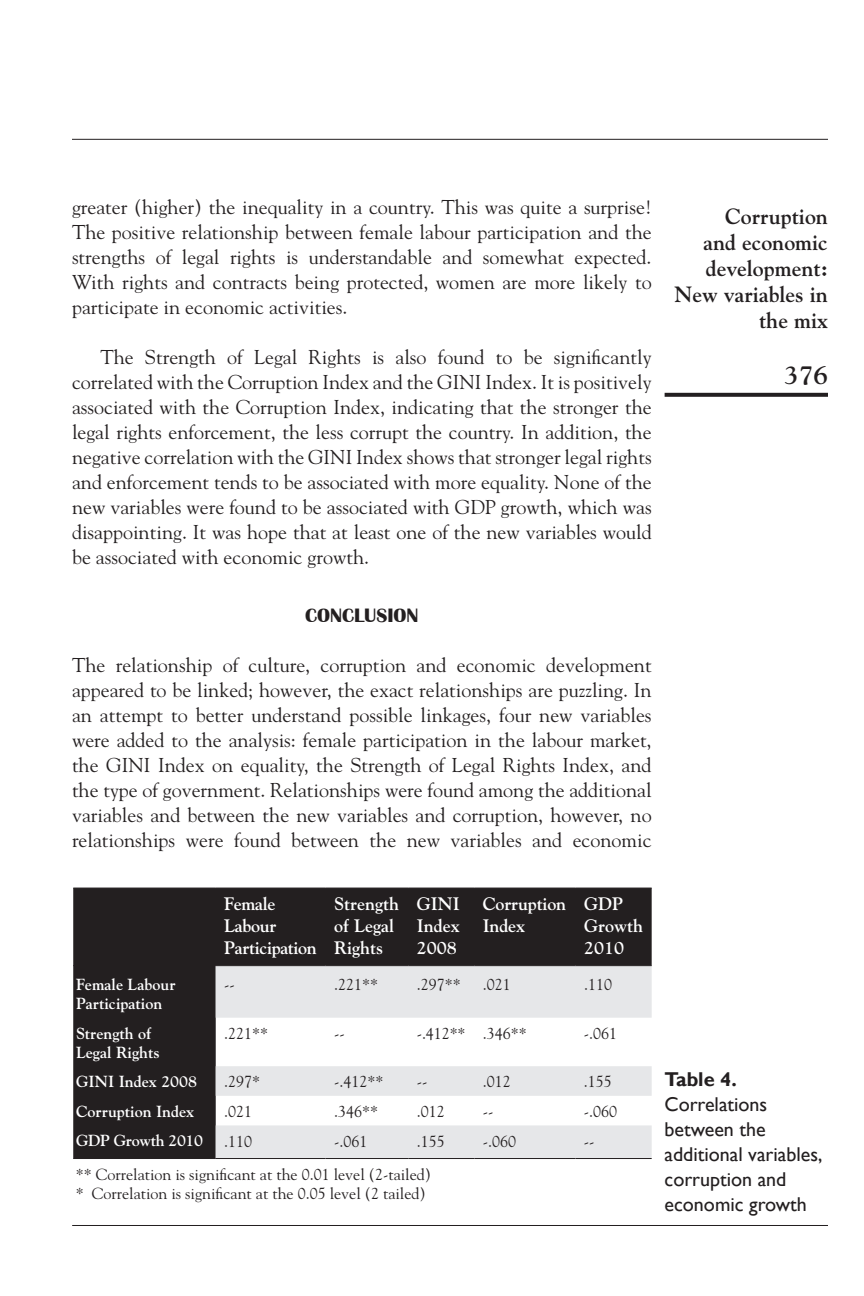
<style>
.page{position:relative;width:864px;height:1296px;background:#fff}
.page>*{position:absolute;margin:0;border:0;box-sizing:border-box;transform-origin:0 0}
.t1{font:700 26px "Goudy";color:#231f20}
.t2{font:700 22px/26px "Goudy";color:#231f20;text-align:right}
.t3{font:20px/25px "Goudy";color:#231f20;text-align:justify}
.t4{font:20px/25px "Gill Sans";color:#231f20}
.t5{font:700 20px "Britannic";color:#231f20}
.t6{font:700 20px "Gill Sans";letter-spacing:-.005em;color:#231f20}
.t7{font:700 18px/21.6px "Goudy";color:#fff}
.t8{font:700 18px/21.6px "Goudy";letter-spacing:-.02em;color:#fff}
.t9{font:16px/19.2px "Goudy";color:#231f20}
.t10{font:700 16px/19.2px "Goudy";color:#fff}
.t11{font:700 16px "Goudy";letter-spacing:-.02em;color:#fff}
</style>
<div class="page">
<hr style="left:72px;top:139px;width:756px;height:1px;background:#231f20">
<svg style="left:665px;top:393px;width:163px;height:4px"></svg>
<div style="left:73px;top:889px;width:579px;height:269px;background:#231f20"></div>
<svg style="left:216px;top:966px;width:436px;height:192px;fill:#e6e7e9"></svg>
<hr style="left:73px;top:888px;width:143px;height:1px;background:#231f20">
<hr style="left:216px;top:888px;width:110px;height:1px;background:#231f20">
<hr style="left:326px;top:888px;width:82px;height:1px;background:#231f20">
<hr style="left:408px;top:888px;width:66px;height:1px;background:#231f20">
<hr style="left:474px;top:888px;width:102px;height:1px;background:#231f20">
<hr style="left:576px;top:888px;width:76px;height:1px;background:#231f20">
<hr style="left:73px;top:965px;width:143px;height:1px;background:#231f20">
<hr style="left:216px;top:965px;width:110px;height:1px;background:#231f20">
<hr style="left:326px;top:965px;width:82px;height:1px;background:#231f20">
<hr style="left:408px;top:965px;width:66px;height:1px;background:#231f20">
<hr style="left:474px;top:965px;width:102px;height:1px;background:#231f20">
<hr style="left:576px;top:965px;width:76px;height:1px;background:#231f20">
<hr style="left:73px;top:1158px;width:143px;height:1px;background:#231f20">
<hr style="left:216px;top:1158px;width:110px;height:1px;background:#231f20">
<hr style="left:326px;top:1158px;width:82px;height:1px;background:#231f20">
<hr style="left:408px;top:1158px;width:66px;height:1px;background:#231f20">
<hr style="left:474px;top:1158px;width:102px;height:1px;background:#231f20">
<hr style="left:576px;top:1158px;width:76px;height:1px;background:#231f20">
<hr style="left:72px;top:1225px;width:756px;height:1px;background:#231f20">
<p class="t3" style="left:72px;top:194px;width:581px">greater (higher) the inequality in a country. This was quite a surprise!<br>The positive relationship between female labour participation and the strengths of legal rights is understandable and somewhat expected.<br>With rights and contracts being protected, women are more likely to participate in economic activities.</p>
<p class="t3" style="left:72px;top:344px;width:581px;text-indent:28px">The Strength of Legal Rights is also found to be significantly correlated with the Corruption Index and the GINI Index. It is positively associated with the Corruption Index, indicating that the stronger the legal rights enforcement, the less corrupt the country. In addition, the negative correlation with the GINI Index shows that stronger legal rights and enforcement tends to be associated with more equality. None of the new variables were found to be associated with GDP growth, which was disappointing. It was hope that at least one of the new variables would be associated with economic growth.</p>
<p class="t5" style="left:305px;top:604px;width:115px">CONCLUSION</p>
<p class="t3" style="left:72px;top:652px;width:581px">The relationship of culture, corruption and economic development appeared to be linked; however, the exact relationships are puzzling. In an attempt to better understand possible linkages, four new variables were added to the analysis: female participation in the labour market, the GINI Index on equality, the Strength of Legal Rights Index, and the type of government. Relationships were found among the additional variables and between the new variables and corruption, however, no relationships were found between the new variables and economic</p>
<p class="t2" style="left:674px;top:203px;width:155px">Corruption<br>and economic development:<br>New variables in the mix</p>
<h1 class="t1" style="left:785px;top:359px;width:45px">376</h1>
<p class="t8" style="left:224px;top:893px;width:94px">Female<br>Labour<br>Participation</p>
<p class="t7" style="left:334px;top:893px;width:66px">Strength of Legal<br>Rights</p>
<p class="t7" style="left:417px;top:893px;width:45px;text-align:justify">GINI Index 2008</p>
<p class="t7" style="left:483px;top:893px;width:85px">Corruption<br>Index</p>
<p class="t7" style="left:584px;top:893px;width:61px">GDP<br>Growth<br>2010</p>
<p class="t10" style="left:76px;top:974px;width:101px">Female Labour<br>Participation</p>
<p class="t9" style="left:224px;top:975px;width:12px">--</p>
<p class="t9" style="left:334px;top:975px;width:45px">.221**</p>
<p class="t9" style="left:417px;top:975px;width:45px">.297**</p>
<p class="t9" style="left:483px;top:975px;width:29px">.021</p>
<p class="t9" style="left:584px;top:975px;width:29px">.110</p>
<p class="t10" style="left:76px;top:1023px;width:85px">Strength of<br>Legal Rights</p>
<p class="t9" style="left:224px;top:1023px;width:45px">.221**</p>
<p class="t9" style="left:334px;top:1023px;width:12px">--</p>
<p class="t9" style="left:417px;top:1023px;width:112px">-.412** .346**</p>
<p class="t9" style="left:584px;top:1023px;width:35px">-.061</p>
<p class="t10" style="left:76px;top:1072px;width:122px">GINI Index 2008</p>
<p class="t9" style="left:224px;top:1072px;width:37px">.297*</p>
<p class="t9" style="left:334px;top:1072px;width:51px">-.412**</p>
<p class="t9" style="left:417px;top:1072px;width:12px">--</p>
<p class="t9" style="left:483px;top:1072px;width:29px">.012</p>
<p class="t9" style="left:584px;top:1072px;width:29px">.155</p>
<p class="t10" style="left:76px;top:1101px;width:120px">Corruption Index</p>
<p class="t9" style="left:224px;top:1101px;width:29px">.021</p>
<p class="t9" style="left:334px;top:1101px;width:45px">.346**</p>
<p class="t9" style="left:417px;top:1101px;width:29px">.012</p>
<p class="t9" style="left:483px;top:1101px;width:12px">--</p>
<p class="t9" style="left:584px;top:1101px;width:35px">-.060</p>
<p class="t11" style="left:76px;top:1131px;width:129px">GDP Growth 2010</p>
<p class="t9" style="left:224px;top:1131px;width:29px">.110</p>
<p class="t9" style="left:334px;top:1131px;width:35px">-.061</p>
<p class="t9" style="left:417px;top:1131px;width:29px">.155</p>
<p class="t9" style="left:483px;top:1131px;width:35px">-.060</p>
<p class="t9" style="left:584px;top:1131px;width:12px">--</p>
<p class="t9" style="left:76px;top:1164px;width:357px">** Correlation is significant at the 0.01 level (2-tailed) * Correlation is significant at the 0.05 level (2 tailed)</p>
<p class="t6" style="left:665px;top:1067px;width:74px">Table 4.</p>
<p class="t4" style="left:665px;top:1092px;width:159px">Correlations between the additional variables, corruption and economic growth</p>
</div>
